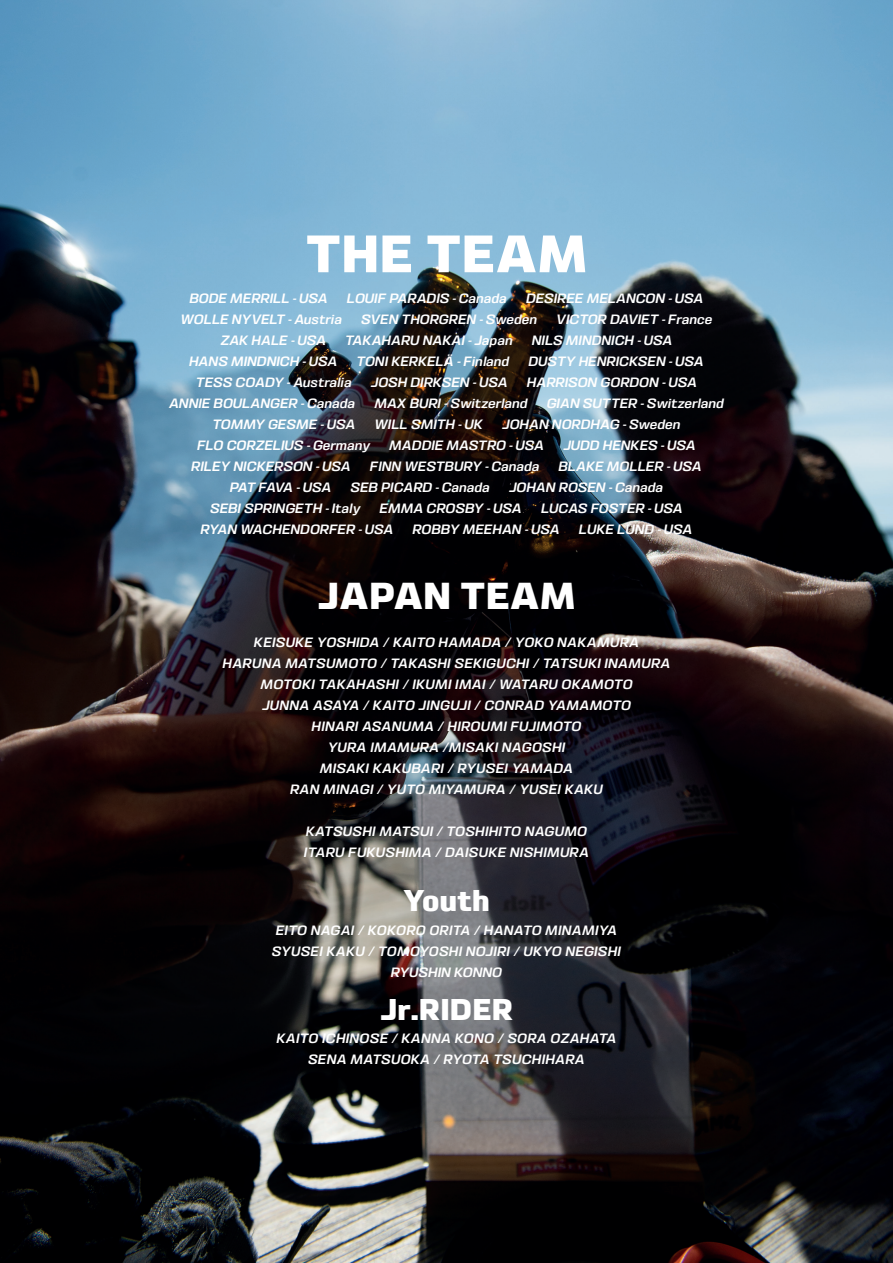
<style>
.page{position:relative;width:893px;height:1263px;background:#fff}
.page>*{position:absolute;margin:0;border:0;box-sizing:border-box;transform-origin:0 0}
.t1{font:700 52.5px "SALOMON Sans 200";color:#fff}
.t2{font:700 37.5px "SALOMON Sans 200";color:#fff}
.t3{font:700 30px "SALOMON Sans 200";color:#fff}
.t4{font:13.5px "SALOMON Sans 200 Reg Slant";color:#fff}
.t5{font:13.5px/21px "SALOMON Sans 200 Reg Slant";letter-spacing:.02em;color:#fff;text-align:center}
.t6{font:13.5px "SALOMON Sans 200 Reg Slant";letter-spacing:-.075em;color:#fff}
</style>
<div class="page">
<img style="left:0;top:0;width:893px;height:1263px">
<h1 class="t1" style="left:305px;top:223px;width:284px">THE TEAM</h1>
<p class="t4" style="left:190px;top:290px;width:140px">BODE MERRILL - USA</p>
<p class="t4" style="left:347px;top:290px;width:161px">LOUIF PARADIS - Canada</p>
<p class="t4" style="left:526px;top:290px;width:179px">DESIREE MELANCON - USA</p>
<p class="t4" style="left:181px;top:311px;width:163px">WOLLE NYVELT - Austria</p>
<p class="t4" style="left:361px;top:311px;width:177px">SVEN THORGREN - Sweden</p>
<p class="t4" style="left:556px;top:311px;width:158px">VICTOR DAVIET - France</p>
<p class="t4" style="left:221px;top:332px;width:107px">ZAK HALE - USA</p>
<p class="t4" style="left:345px;top:332px;width:169px">TAKAHARU NAKAI - Japan</p>
<p class="t4" style="left:532px;top:332px;width:142px">NILS MINDNICH - USA</p>
<p class="t4" style="left:189px;top:353px;width:150px">HANS MINDNICH - USA</p>
<p class="t4" style="left:357px;top:353px;width:154px">TONI KERKELÄ - Finland</p>
<p class="t4" style="left:528px;top:353px;width:177px">DUSTY HENRICKSEN - USA</p>
<p class="t4" style="left:196px;top:374px;width:157px">TESS COADY - Australia</p>
<p class="t4" style="left:371px;top:374px;width:138px">JOSH DIRKSEN - USA</p>
<p class="t4" style="left:527px;top:374px;width:172px">HARRISON GORDON - USA</p>
<p class="t4" style="left:169px;top:395px;width:188px">ANNIE BOULANGER - Canada</p>
<p class="t4" style="left:374px;top:395px;width:155px">MAX BURI - Switzerland</p>
<p class="t4" style="left:547px;top:395px;width:179px">GIAN SUTTER - Switzerland</p>
<p class="t4" style="left:213px;top:416px;width:144px">TOMMY GESME - USA</p>
<p class="t4" style="left:374px;top:416px;width:110px">WILL SMITH - UK</p>
<p class="t4" style="left:502px;top:416px;width:180px">JOHAN NORDHAG - Sweden</p>
<p class="t4" style="left:197px;top:437px;width:175px">FLO CORZELIUS - Germany</p>
<p class="t4" style="left:389px;top:437px;width:156px">MADDIE MASTRO - USA</p>
<p class="t4" style="left:563px;top:437px;width:134px">JUDD HENKES - USA</p>
<p class="t4" style="left:191px;top:458px;width:161px">RILEY NICKERSON - USA</p>
<p class="t4" style="left:370px;top:458px;width:171px">FINN WESTBURY - Canada</p>
<p class="t4" style="left:558px;top:458px;width:145px">BLAKE MOLLER - USA</p>
<p class="t6" style="left:230px;top:479px;width:103px">PAT FAVA - USA</p>
<p class="t4" style="left:350px;top:479px;width:141px">SEB PICARD - Canada</p>
<p class="t4" style="left:509px;top:479px;width:156px">JOHAN ROSEN - Canada</p>
<p class="t4" style="left:210px;top:500px;width:152px">SEBI SPRINGETH - Italy</p>
<p class="t4" style="left:379px;top:500px;width:144px">EMMA CROSBY - USA</p>
<p class="t4" style="left:541px;top:500px;width:143px">LUCAS FOSTER - USA</p>
<p class="t4" style="left:201px;top:521px;width:194px">RYAN WACHENDORFER - USA</p>
<p class="t4" style="left:412px;top:521px;width:149px">ROBBY MEEHAN - USA</p>
<p class="t4" style="left:579px;top:521px;width:115px">LUKE LUND - USA</p>
<h2 class="t2" style="left:317px;top:574px;width:260px">JAPAN TEAM</h2>
<p class="t5" style="left:223px;top:632px;width:449px">KEISUKE YOSHIDA / KAITO HAMADA / YOKO NAKAMURA<br>HARUNA MATSUMOTO / TAKASHI SEKIGUCHI / TATSUKI INAMURA MOTOKI TAKAHASHI / IKUMI IMAI / WATARU OKAMOTO<br>JUNNA ASAYA / KAITO JINGUJI / CONRAD YAMAMOTO<br>HINARI ASANUMA / HIROUMI FUJIMOTO<br>YURA IMAMURA /MISAKI NAGOSHI<br>MISAKI KAKUBARI / RYUSEI YAMADA<br>RAN MINAGI / YUTO MIYAMURA / YUSEI KAKU</p>
<p class="t5" style="left:304px;top:821px;width:287px;text-align:left">KATSUSHI MATSUI / TOSHIHITO NAGUMO<br>ITARU FUKUSHIMA / DAISUKE NISHIMURA</p>
<h3 class="t3" style="left:403px;top:883px;width:88px">Youth</h3>
<p class="t5" style="left:272px;top:920px;width:351px">EITO NAGAI / KOKORO ORITA / HANATO MINAMIYA<br>SYUSEI KAKU / TOMOYOSHI NOJIRI / UKYO NEGISHI<br>RYUSHIN KONNO</p>
<h3 class="t3" style="left:380px;top:992px;width:135px">Jr.RIDER</h3>
<p class="t5" style="left:277px;top:1028px;width:341px">KAITO ICHINOSE / KANNA KONO / SORA OZAHATA<br>SENA MATSUOKA / RYOTA TSUCHIHARA</p>
</div>
